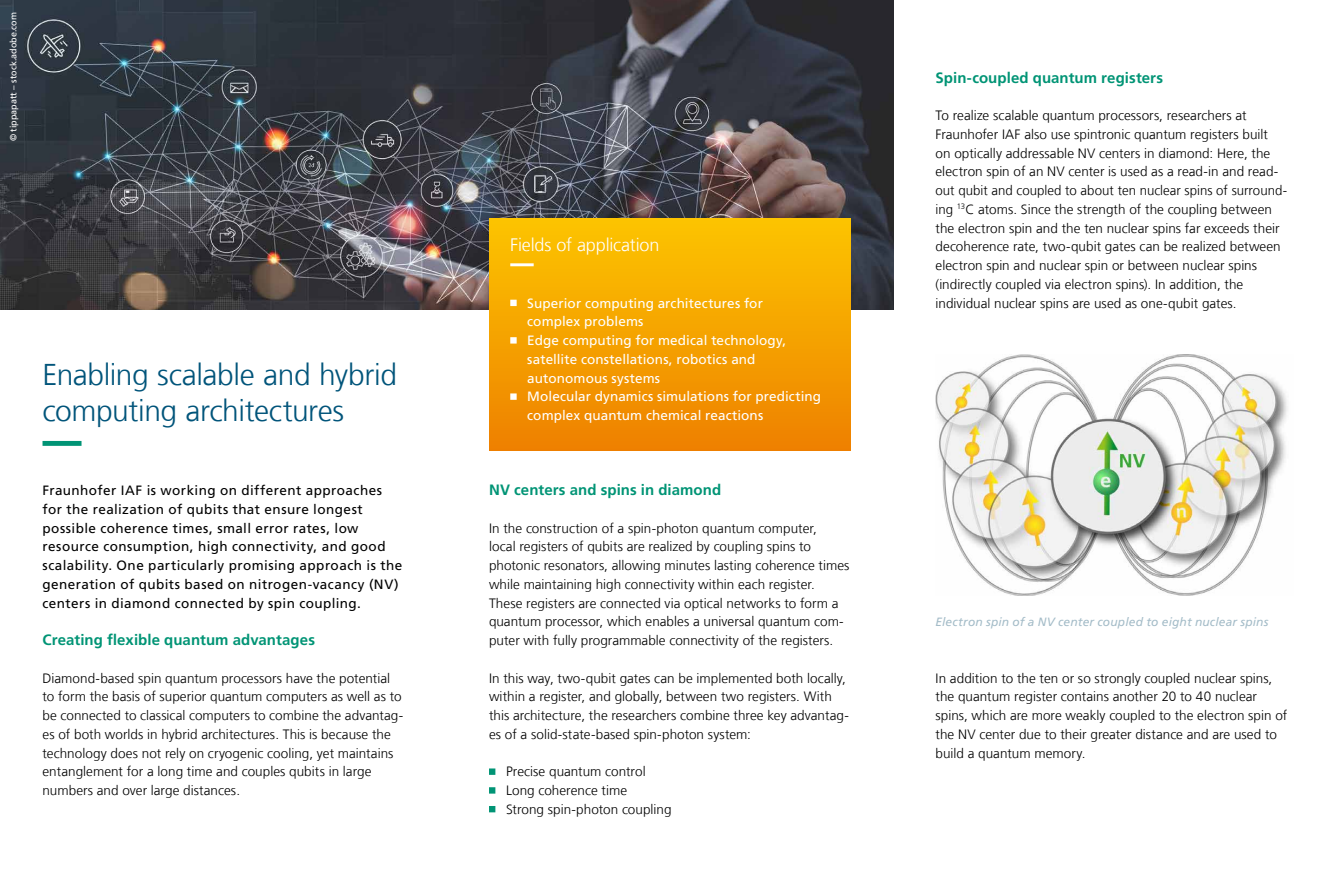
<style>
.page{position:relative;width:1331px;height:893px;background:#fff}
.page>*{position:absolute;margin:0;border:0;box-sizing:border-box;transform-origin:0 0}
.t1{font:300 30px/36px "Frutiger LT Com";letter-spacing:-.015em;color:#00547a}
.t2{font:300 18px "Frutiger LT Com";letter-spacing:-.01em;color:#fff}
.t3{font:700 15px "Frutiger LT Com";letter-spacing:.005em;color:#009475}
.t4{font:300 13.5px/18.8px "Frutiger LT Com";color:#000}
.t5{font:13.5px/18.8px "Frutiger LT Com";letter-spacing:.03em;color:#000}
.t6{font:13.5px/18.8px "Frutiger LT Com";letter-spacing:.005em;color:#fff}
.t7{font:300 13.35px "Frutiger LT Com";color:#000}
.t8{font:italic 12px "Frutiger LT Com";letter-spacing:.01em;color:#a4bcc8}
.t9{font:9px "Frutiger LT Com";color:#fff}
</style>
<div class="page">
<img style="left:0;top:0;width:893px;height:309px">
<img style="left:935px;top:355px;width:353px;height:240px">
<svg style="left:43px;top:441px;width:39px;height:5px"></svg>
<svg style="left:489px;top:768px;width:7px;height:7px"></svg>
<svg style="left:489px;top:787px;width:7px;height:7px"></svg>
<svg style="left:489px;top:806px;width:7px;height:6px"></svg>
<div style="left:489px;top:219px;width:361px;height:232px;background:linear-gradient(to bottom,#fcc500,#ee8100)"></div>
<svg style="left:510px;top:263px;width:319px;height:3px"></svg>
<div style="left:510px;top:300px;width:319px;height:6px;background:#f7ac00"></div>
<div style="left:510px;top:337px;width:319px;height:7px;background:#f5a200"></div>
<div style="left:510px;top:393px;width:319px;height:7px;background:#f29100"></div>
<p class="t9" style="left:8px;top:141px;width:131px;rotate:-90deg">© tippapatt – stock.adobe.com</p>
<h1 class="t1" style="left:43px;top:357px;width:356px">Enabling scalable and hybrid computing architectures</h1>
<p class="t5" style="left:43px;top:481px;width:361px">Fraunhofer IAF is working on different approaches for the realization of qubits that ensure longest possible coherence times, small error rates, low resource consumption, high connectivity, and good scalability. One particularly promising approach is the generation of qubits based on nitrogen-vacancy (NV) centers in diamond connected by spin coupling.</p>
<p class="t3" style="left:43px;top:631px;width:274px">Creating flexible quantum advantages</p>
<p class="t4" style="left:43px;top:669px;width:361px">Diamond-based spin quantum processors have the potential to form the basis of superior quantum computers as well as to</p>
<p class="t7" style="left:43px;top:708px;width:362px">be connected to classical computers to combine the advantag-</p>
<p class="t4" style="left:43px;top:725px;width:352px">es of both worlds in hybrid architectures. This is because the technology does not rely on cryogenic cooling, yet maintains entanglement for a long time and couples qubits in large numbers and over large distances.</p>
<h2 class="t2" style="left:510px;top:235px;width:151px">Fields of application</h2>
<p class="t6" style="left:527px;top:294px;width:295px">Superior computing architectures for<br>complex problems<br>Edge computing for medical technology, satellite constellations, robotics and autonomous systems<br>Molecular dynamics simulations for predicting complex quantum chemical reactions</p>
<p class="t3" style="left:489px;top:481px;width:234px">NV centers and spins in diamond</p>
<p class="t4" style="left:489px;top:519px;width:362px">In the construction of a spin-photon quantum computer,<br>local registers of qubits are realized by coupling spins to photonic resonators, allowing minutes lasting coherence times while maintaining high connectivity within each register.<br>These registers are connected via optical networks to form a quantum processor, which enables a universal quantum com&shy;puter with fully programmable connectivity of the registers.</p>
<p class="t4" style="left:489px;top:669px;width:361px">In this way, two-qubit gates can be implemented both locally, within a register, and globally, between two registers. With this architecture, the researchers combine three key advantag&shy;es of a solid-state-based spin-photon system:</p>
<p class="t4" style="left:506px;top:762px;width:167px">Precise quantum control<br>Long coherence time<br>Strong spin-photon coupling</p>
<p class="t3" style="left:935px;top:69px;width:229px">Spin-coupled quantum registers</p>
<p class="t4" style="left:935px;top:106px;width:352px">To realize scalable quantum processors, researchers at Fraunhofer IAF also use spintronic quantum registers built on optically addressable NV centers in diamond: Here, the electron spin of an NV center is used as a read-in and read&shy;out qubit and coupled to about ten nuclear spins of surround&shy;ing <sup>13</sup>C atoms. Since the strength of the coupling between the electron spin and the ten nuclear spins far exceeds their decoherence rate, two-qubit gates can be realized between electron spin and nuclear spin or between nuclear spins (indirectly coupled via electron spins). In addition, the individual nuclear spins are used as one-qubit gates.</p>
<p class="t8" style="left:935px;top:615px;width:334px">Electron spin of a NV center coupled to eight nuclear spins</p>
<p class="t4" style="left:935px;top:669px;width:353px">In addition to the ten or so strongly coupled nuclear spins, the quantum register contains another 20 to 40 nuclear spins, which are more weakly coupled to the electron spin of the NV center due to their greater distance and are used to build a quantum memory.</p>
</div>
